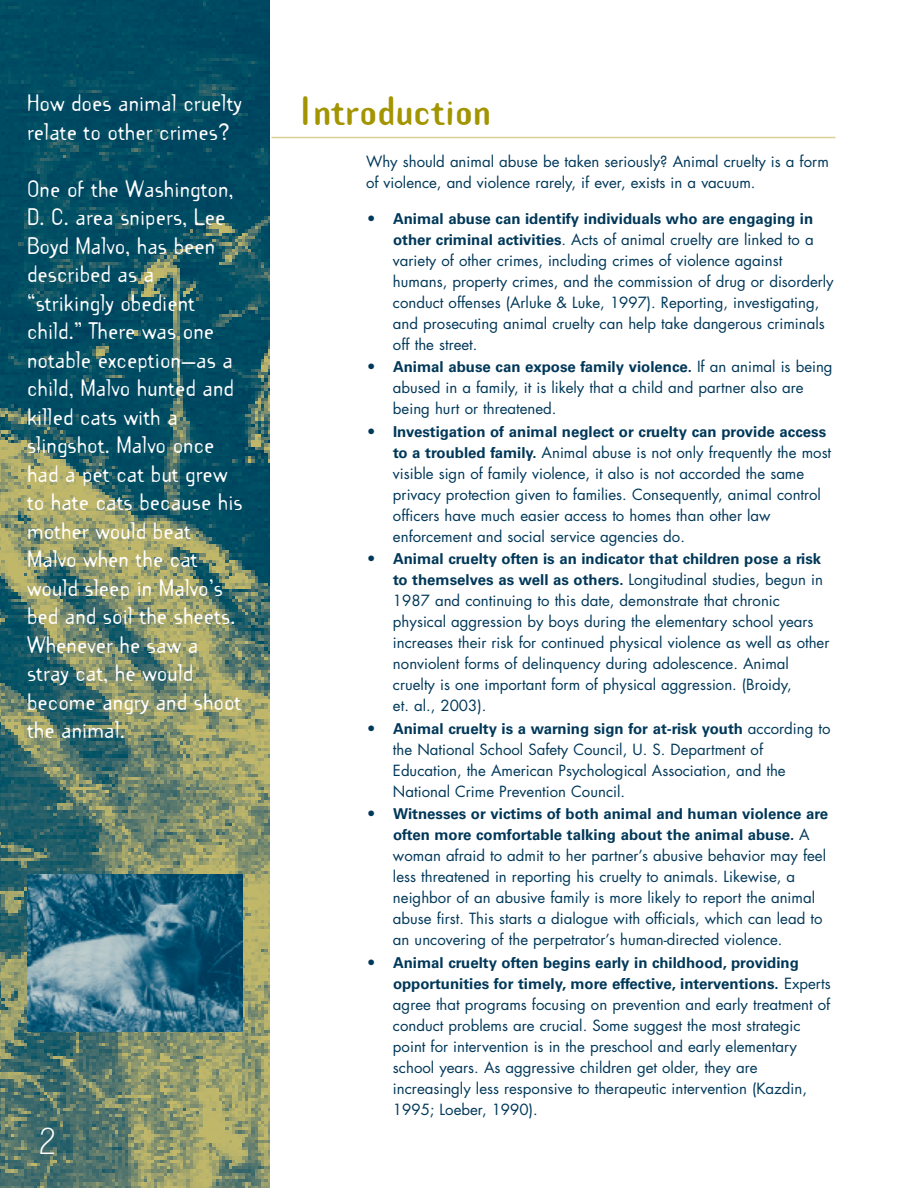
<style>
.page{position:relative;width:918px;height:1188px;background:#fff}
.page>*{position:absolute;margin:0;border:0;box-sizing:border-box;transform-origin:0 0}
.t1{font:700 36px "Template Gothic";color:#a39401}
.t2{font:36px "Letter Gothic";color:#fff}
.t3{font:21px/28.5px "Template Gothic";color:#fff}
.t4{font:15px/21px "Futura";color:#003859}
.t5{font:700 15px/21px "Univers";color:#003859;text-align:right}
.s1{font-family:"Futura"}
.s2{font-family:"Univers";font-weight:700}
.s3{font-family:"Futura";font-weight:400}
</style>
<div class="page">
<hr style="left:272px;top:137px;width:564px;height:1px;background:#dbd194">
<img style="left:0;top:0;width:270px;height:1188px">
<img style="left:27px;top:875px;width:216px;height:157px">
<h2 class="t3" style="left:27px;top:88px;width:216px">How does animal cruelty relate to other crimes?</h2>
<p class="t3" style="left:27px;top:173px;width:217px">One of the Washington,<br>D. C. area snipers, Lee<br>Boyd Malvo, has been described as a “strikingly obedient child.” There was one notable exception—as a child, Malvo hunted and killed cats with a slingshot. Malvo once had a pet cat but grew to hate cats because his mother would beat<br>Malvo when the cat would sleep in Malvo’s bed and soil the sheets.<br>Whenever he saw a stray cat, he would become angry and shoot the animal.</p>
<h1 class="t2" style="left:36px;top:1121px;width:23px">2</h1>
<h1 class="t1" style="left:298px;top:85px;width:194px">Introduction</h1>
<p class="t4" style="left:366px;top:151px;width:464px">Why should animal abuse be taken seriously? Animal cruelty is a form of violence, and violence rarely, if ever, exists in a vacuum.</p>
<p class="t5" style="left:366px;top:208px;width:449px"><span class="s1">•</span> Animal abuse can identify individuals who are engaging in</p>
<p class="t4" style="left:393px;top:229px;width:442px"><span class="s2">other criminal activities</span>. Acts of animal cruelty are linked to a variety of other crimes, including crimes of violence against humans, property crimes, and the commission of drug or disorderly conduct offenses (Arluke &amp; Luke, 1997). Reporting, investigating, and prosecuting animal cruelty can help take dangerous criminals off the street.</p>
<p class="t5" style="left:366px;top:357px;width:468px"><span class="s1">•</span> Animal abuse can expose family violence. <span class="s3">If an animal is being</span></p>
<p class="t4" style="left:393px;top:377px;width:412px">abused in a family, it is likely that a child and partner also are being hurt or threatened.</p>
<p class="t5" style="left:366px;top:421px;width:462px"><span class="s1">•</span> Investigation of animal neglect or cruelty can provide access</p>
<p class="t4" style="left:393px;top:442px;width:440px"><span class="s2">to a troubled family.</span> Animal abuse is not only frequently the most visible sign of family violence, it also is not accorded the same privacy protection given to families. Consequently, animal control officers have much easier access to homes than other law enforcement and social service agencies do.</p>
<p class="t5" style="left:366px;top:549px;width:459px"><span class="s1">•</span> Animal cruelty often is an indicator that children pose a risk to themselves as well as others. <span class="s3">Longitudinal studies, begun in</span></p>
<p class="t4" style="left:393px;top:590px;width:438px">1987 and continuing to this date, demonstrate that chronic physical aggression by boys during the elementary school years increases their risk for continued physical violence as well as other nonviolent forms of delinquency during adolescence. Animal cruelty is one important form of physical aggression. (Broidy,<br>et. al., 2003).</p>
<p class="t5" style="left:366px;top:718px;width:466px"><span class="s1">•</span> Animal cruelty is a warning sign for at-risk youth <span class="s3">according to</span></p>
<p class="t4" style="left:393px;top:739px;width:394px">the National School Safety Council, U. S. Department of<br>Education, the American Psychological Association, and the<br>National Crime Prevention Council.</p>
<p class="t5" style="left:366px;top:804px;width:464px;text-align:center"><span class="s1">•</span> Witnesses or victims of both animal and human violence are often more comfortable talking about the animal abuse. <span class="s3">A</span></p>
<p class="t4" style="left:393px;top:845px;width:435px">woman afraid to admit to her partner’s abusive behavior may feel less threatened in reporting his cruelty to animals. Likewise, a neighbor of an abusive family is more likely to report the animal abuse first. This starts a dialogue with officials, which can lead to an uncovering of the perpetrator’s human-directed violence.</p>
<p class="t5" style="left:393px;top:952px;width:439px;text-align:left;text-indent:-27px"><span class="s1">•</span> Animal cruelty often begins early in childhood, providing opportunities for timely, more effective, interventions. <span class="s3">Experts</span></p>
<p class="t4" style="left:393px;top:994px;width:439px">agree that programs focusing on prevention and early treatment of conduct problems are crucial. Some suggest the most strategic point for intervention is in the preschool and early elementary school years. As aggressive children get older, they are increasingly less responsive to therapeutic intervention (Kazdin, 1995; Loeber, 1990).</p>
</div>
